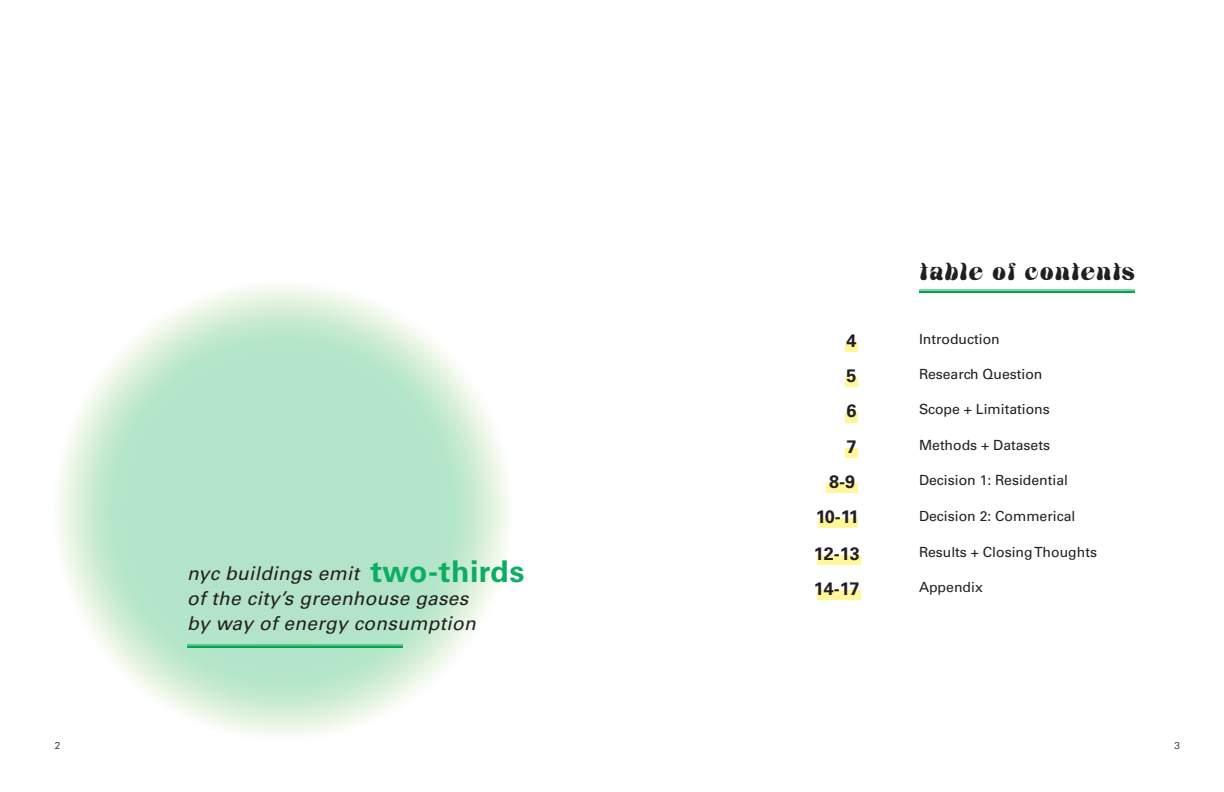
<style>
.page{position:relative;width:1224px;height:792px;background:#fff}
.page>*{position:absolute;margin:0;border:0;box-sizing:border-box;transform-origin:0 0}
.t1{font:700 30px "Univers LT Std";letter-spacing:.02em;color:#0bae62}
.t2{font:24px "HWT Arabesque";letter-spacing:.07em;color:#231f20}
.t3{font:italic 19px "Univers LT Std";letter-spacing:.02em;color:#231f20}
.t4{font:700 18px "Univers LT Std";letter-spacing:-.015em;color:#231f20}
.t5{font:14px "Univers LT Std";color:#231f20}
.t6{font:300 10px "Univers";color:#231f20}
</style>
<div class="page">
<svg style="left:52px;top:280px;width:462px;height:462px;background:#c4ead2"></svg>
<hr style="left:919px;top:289px;width:216px;height:2px;background:#00a54f">
<hr style="left:919px;top:291px;width:216px;height:2px;background:#00a54f">
<div style="left:846px;top:342px;width:12px;height:10px;background:#fff79a"></div>
<div style="left:846px;top:378px;width:12px;height:9px;background:#fff79a"></div>
<div style="left:846px;top:413px;width:12px;height:9px;background:#fff79a"></div>
<div style="left:846px;top:449px;width:12px;height:9px;background:#fff79a"></div>
<div style="left:826px;top:483px;width:32px;height:9px;background:#fff79a"></div>
<div style="left:818px;top:518px;width:40px;height:9px;background:#fff79a"></div>
<div style="left:817px;top:555px;width:43px;height:9px;background:#fff79a"></div>
<div style="left:817px;top:591px;width:43px;height:9px;background:#fff79a"></div>
<hr style="left:187px;top:644px;width:216px;height:2px;background:#00a54f">
<hr style="left:187px;top:646px;width:216px;height:2px;background:#00a54f">
<p class="t6" style="left:55px;top:739px;width:7px">2</p>
<p class="t1" style="left:370px;top:554px;width:156px">two-thirds</p>
<p class="t3" style="left:187px;top:562px;width:173px">nyc buildings emit</p>
<p class="t3" style="left:187px;top:587px;width:283px">of the city’s greenhouse gases</p>
<p class="t3" style="left:187px;top:612px;width:290px">by way of energy consumption</p>
<p class="t2" style="left:920px;top:258px;width:216px">table of contents</p>
<p class="t4" style="left:847px;top:330px;width:12px">4</p>
<p class="t5" style="left:919px;top:330px;width:82px">Introduction</p>
<p class="t4" style="left:847px;top:365px;width:12px">5</p>
<p class="t5" style="left:919px;top:366px;width:125px">Research Question</p>
<p class="t4" style="left:847px;top:401px;width:12px">6</p>
<p class="t5" style="left:919px;top:401px;width:132px">Scope + Limitations</p>
<p class="t4" style="left:847px;top:436px;width:12px">7</p>
<p class="t5" style="left:919px;top:437px;width:133px">Methods + Datasets</p>
<p class="t4" style="left:829px;top:471px;width:28px">8-9</p>
<p class="t5" style="left:919px;top:472px;width:151px">Decision 1: Residential</p>
<p class="t4" style="left:816px;top:506px;width:45px">10-11</p>
<p class="t5" style="left:919px;top:508px;width:158px">Decision 2: Commerical</p>
<p class="t4" style="left:814px;top:543px;width:48px">12-13</p>
<p class="t5" style="left:919px;top:543px;width:180px">Results + Closing Thoughts</p>
<p class="t4" style="left:814px;top:579px;width:47px">14-17</p>
<p class="t5" style="left:919px;top:579px;width:65px">Appendix</p>
<p class="t6" style="left:1174px;top:739px;width:7px">3</p>
</div>
